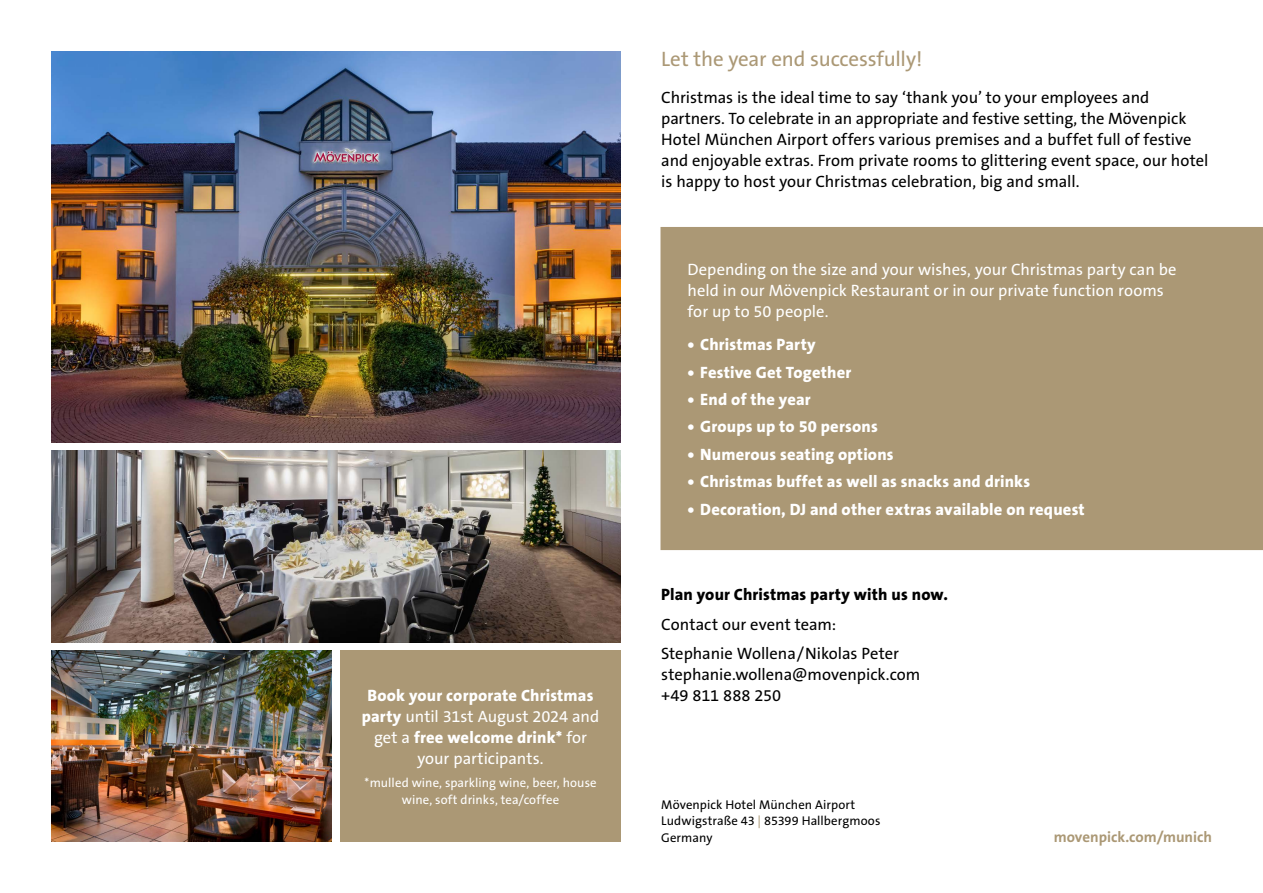
<style>
.page{position:relative;width:1263px;height:893px;background:#fff}
.page>*{position:absolute;margin:0;border:0;box-sizing:border-box;transform-origin:0 0}
.t1{font:21px "The Sans B5 Plain";letter-spacing:-.01em;color:#ab9875}
.t2{font:16.5px/21px "The Sans B5 Plain";letter-spacing:-.005em;color:#000}
.t3{font:800 16.5px "The Sans B8";letter-spacing:.01em;color:#fff}
.t4{font:16.5px/21px "The Sans B5 Plain";color:#fff}
.t5{font:800 16.5px "The Sans B8";letter-spacing:.01em;color:#000}
.t6{font:700 15px "The Sans B7";color:#ab9875}
.t7{font:12.75px/16.5px "The Sans B5 Plain";letter-spacing:.005em;color:#000}
.t8{font:12.75px/16.5px "The Sans B5 Plain";letter-spacing:.01em;color:#fff;text-align:center}
.s1{font-family:"The Sans B8";font-weight:800}
.s2{font-family:"The Sans B5 Plain";font-weight:400}
.s3{color:#ab9875}
</style>
<div class="page">
<div style="left:661px;top:228px;width:602px;height:321px;background:#ab9875"></div>
<div style="left:660px;top:227px;width:603px;height:323px;border:2px solid #ab9875"></div>
<img style="left:51px;top:51px;width:570px;height:391px">
<div style="left:340px;top:651px;width:281px;height:191px;background:#ab9875"></div>
<img style="left:51px;top:451px;width:570px;height:191px">
<img style="left:51px;top:651px;width:281px;height:191px">
<p class="t3" style="left:367px;top:687px;width:227px">Book your corporate Christmas</p>
<p class="t4" style="left:362px;top:707px;width:239px"><span class="s1">party</span> until 31st August 2024 and</p>
<p class="t3" style="left:374px;top:729px;width:214px"><span class="s2">get a</span> free welcome drink* <span class="s2">for</span></p>
<p class="t4" style="left:417px;top:749px;width:128px">your participants.</p>
<p class="t8" style="left:364px;top:775px;width:234px">*mulled wine, sparkling wine, beer, house wine, soft drinks, tea/coffee</p>
<p class="t1" style="left:661px;top:48px;width:263px">Let the year end successfully!</p>
<p class="t2" style="left:661px;top:88px;width:549px">Christmas is the ideal time to say ‘thank you’ to your employees and partners. To celebrate in an appropriate and festive setting, the Mövenpick Hotel München Airport offers various premises and a buffet full of festive and enjoyable extras. From private rooms to glittering event space, our hotel is happy to host your Christmas celebration, big and small.</p>
<p class="t4" style="left:687px;top:259px;width:491px">Depending on the size and your wishes, your Christmas party can be held in our Mövenpick Restaurant or in our private function rooms for up to 50 people.</p>
<p class="t3" style="left:687px;top:336px;width:130px">• Christmas Party</p>
<p class="t3" style="left:687px;top:363px;width:165px">• Festive Get Together</p>
<p class="t3" style="left:687px;top:391px;width:125px">• End of the year</p>
<p class="t3" style="left:687px;top:418px;width:192px">• Groups up to 50 persons</p>
<p class="t3" style="left:687px;top:445px;width:208px">• Numerous seating options</p>
<p class="t3" style="left:687px;top:473px;width:344px">• Christmas buffet as well as snacks and drinks</p>
<p class="t3" style="left:687px;top:500px;width:399px">• Decoration, DJ and other extras available on request</p>
<p class="t5" style="left:661px;top:586px;width:288px">Plan your Christmas party with us now.</p>
<p class="t2" style="left:661px;top:610px;width:239px;line-height:29.5px">Contact our event team:<br>Stephanie Wollena/Nikolas Peter</p>
<p class="t2" style="left:661px;top:665px;width:261px">stephanie.wollena@movenpick.com +49 811 888 250</p>
<p class="t7" style="left:661px;top:797px;width:221px">Mövenpick Hotel München Airport<br>Ludwigstraße 43 <span class="s3">|</span> 85399 Hallbergmoos<br>Germany</p>
<p class="t6" style="left:1054px;top:829px;width:160px">movenpick.com/munich</p>
</div>
